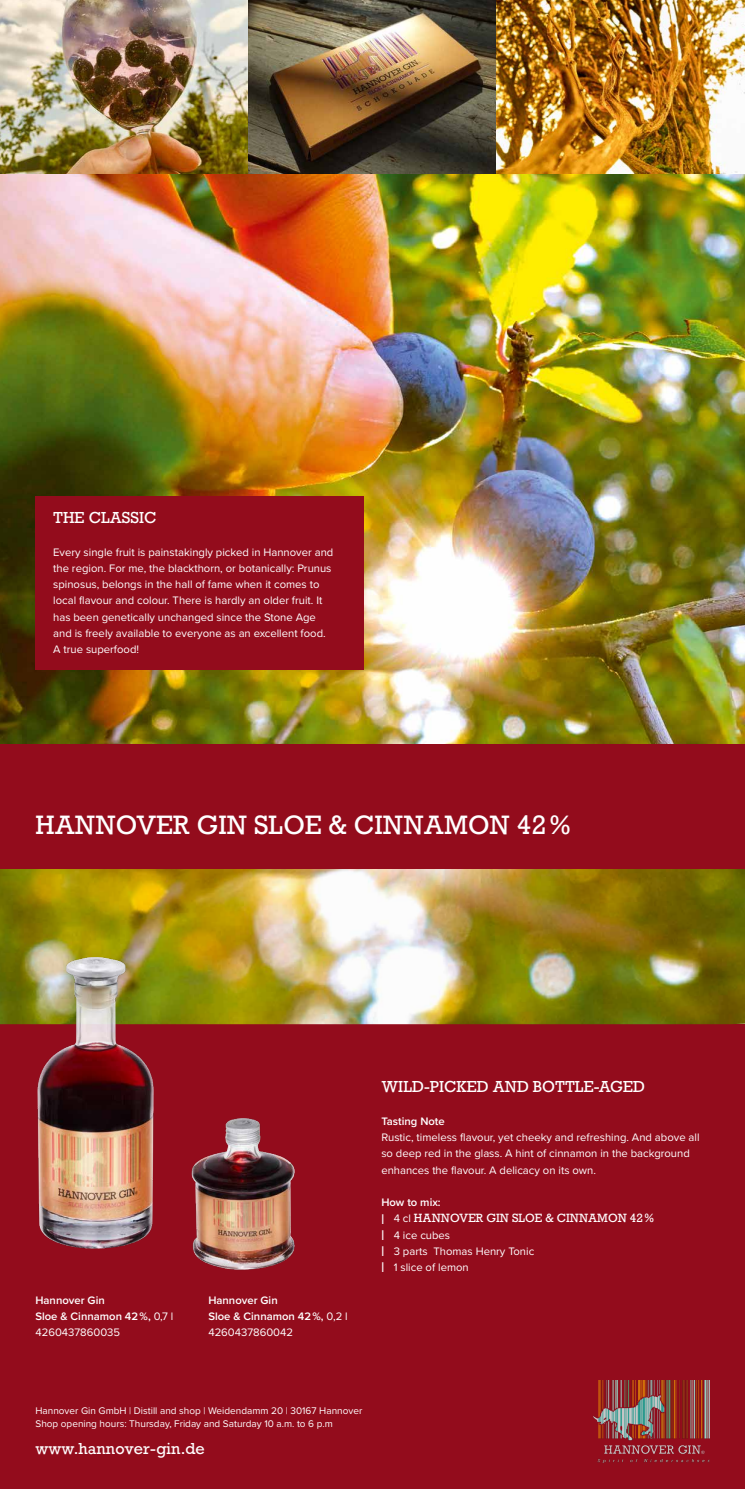
<style>
.page{position:relative;width:745px;height:1489px;background:#fff}
.page>*{position:absolute;margin:0;border:0;box-sizing:border-box;transform-origin:0 0}
.t1{font:25px "Rockwell";color:#fff}
.t2{font:15px "Rockwell";color:#fff}
.t3{font:11.25px/16.2px "Proxima Nova";color:#fff}
.t4{font:600 11.25px/16.2px "Proxima Nova";color:#fff}
.t5{font:11.25px "Rockwell";color:#fff}
.t6{font:10px/13.8px "Proxima Nova";color:#fff}
.s1{font-weight:400}
.s2{font-family:"Proxima Nova";font-weight:500;font-size:14.62px}
.s3{font-family:"Proxima Nova"}
.s4{font-weight:500;font-size:14.62px}
</style>
<div class="page">
<div style="left:0;top:0;width:744px;height:1488px;background:#930c1c"></div>
<img style="left:0;top:174px;width:744px;height:570px">
<img style="left:0;top:869px;width:744px;height:155px">
<img style="left:0;top:0;width:248px;height:174px">
<img style="left:248px;top:0;width:248px;height:174px">
<img style="left:496px;top:0;width:248px;height:174px">
<div style="left:35px;top:496px;width:328px;height:173px;background:#930c1c"></div>
<img style="left:35px;top:957px;width:119px;height:292px">
<img style="left:191px;top:1118px;width:104px;height:152px">
<img style="left:593px;top:1380px;width:116px;height:82px">
<h2 class="t2" style="left:53px;top:508px;width:105px">THE CLASSIC</h2>
<p class="t3" style="left:53px;top:543px;width:281px">Every single fruit is painstakingly picked in Hannover and the region. For me, the blackthorn, or botanically: Prunus spinosus, belongs in the hall of fame when it comes to local flavour and colour. There is hardly an older fruit. It has been genetically unchanged since the Stone Age and is freely available to everyone as an excellent food.<br>A true superfood!</p>
<h1 class="t1" style="left:35px;top:809px;width:536px">HANNOVER GIN SLOE &amp; CINNAMON 42%</h1>
<p class="t4" style="left:35px;top:1291px;width:139px">Hannover Gin<br>Sloe &amp; Cinnamon 42 %, <span class="s1">0,7 l<br>4260437860035</span></p>
<p class="t4" style="left:208px;top:1291px;width:141px">Hannover Gin<br>Sloe &amp; Cinnamon 42 %, <span class="s1">0,2 l<br>4260437860042</span></p>
<h2 class="t2" style="left:381px;top:1077px;width:265px">WILD-PICKED AND BOTTLE-AGED</h2>
<p class="t4" style="left:381px;top:1112px;width:65px">Tasting Note</p>
<p class="t3" style="left:381px;top:1128px;width:319px">Rustic, timeless flavour, yet cheeky and refreshing. And above all so deep red in the glass. A hint of cinnamon in the background enhances the flavour. A delicacy on its own.</p>
<p class="t4" style="left:381px;top:1193px;width:61px">How to mix:</p>
<p class="t5" style="left:381px;top:1211px;width:274px"><span class="s2">І</span> <span class="s3">4 cl</span> HANNOVER GIN SLOE &amp; CINNAMON 42%</p>
<p class="t3" style="left:381px;top:1226px;width:154px"><span class="s4">І</span> 4 ice cubes<br><span class="s4">І</span> 3 parts Thomas Henry Tonic<br><span class="s4">І</span> 1 slice of lemon</p>
<p class="t6" style="left:35px;top:1402px;width:328px">Hannover Gin GmbH | Distill and shop | Weidendamm 20 | 30167 Hannover<br>Shop opening hours: Thursday, Friday and Saturday 10 a.m. to 6 p.m</p>
<h2 class="t2" style="left:35px;top:1438px;width:171px">www.hannover-gin.de</h2>
</div>
